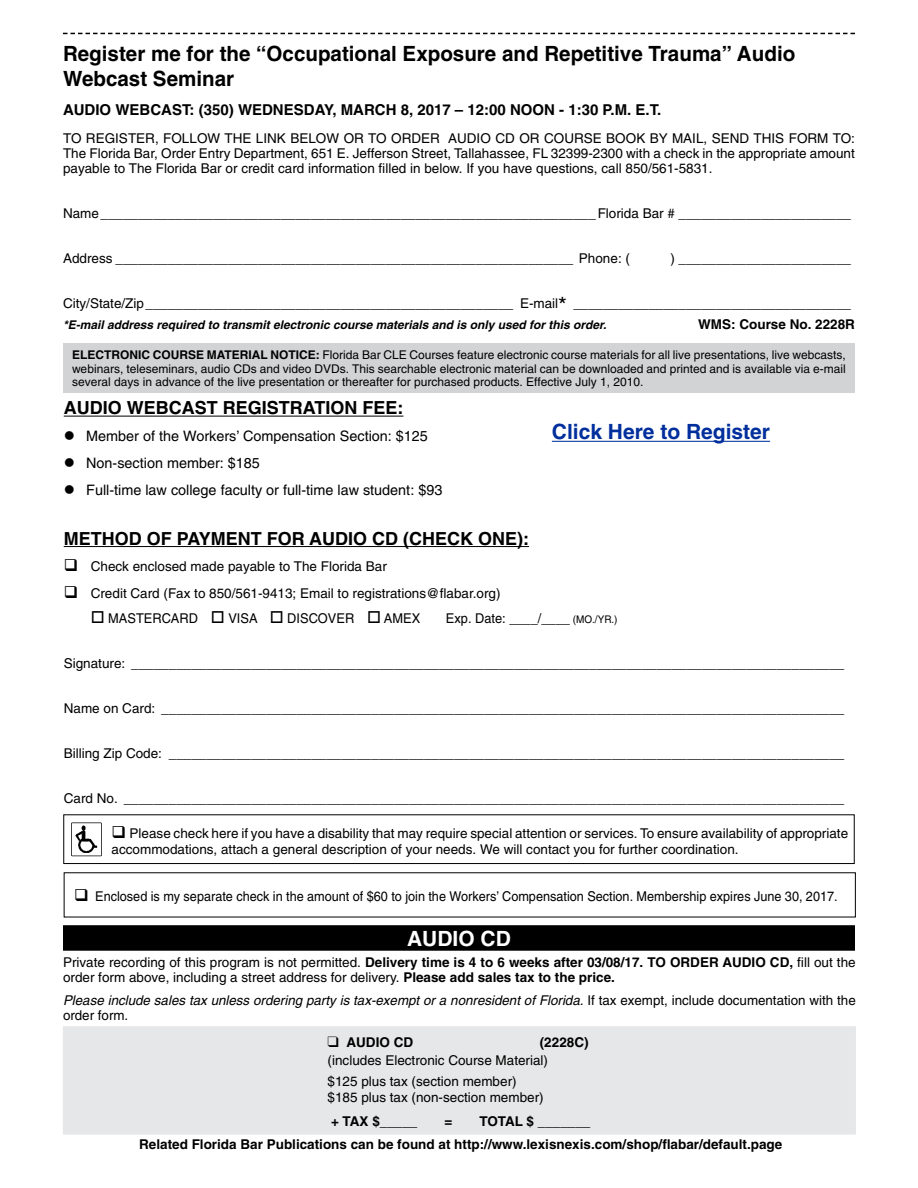
<style>
.page{position:relative;width:918px;height:1188px;background:#fff}
.page>*{position:absolute;margin:0;border:0;box-sizing:border-box;transform-origin:0 0}
.Bro19-Register_me_fo{font:700 21px/25.2px "Helvetica";color:#000}
.Bro07-lect_time{font:700 21px "Helvetica";color:#002f9d}
.Bro13-CLE_Crsebook_h{font:700 21px "Helvetica";color:#fff}
.Bro23-checkone_boxes{font:700 18px "Helvetica";color:#000}
.Bro22-RegFee_MethofP{font:700 18px "Helvetica";color:#000}
.Bro17-text9{font:700 15px "Helvetica";color:#000}
.Bro23-checkone_boxes-2{font:14.4px "Helvetica";color:#000}
.Bro17-text9-2{font:13.5px/15px "Helvetica";color:#000;text-align:justify}
.Bro-multi-name-add-c{font:13.5px "Helvetica";color:#000}
.Bro20-name-add-ctyst{font:13.5px "Helvetica";color:#000}
.Bro24-handicap{font:13.5px/16.2px "Helvetica";color:#000}
.Bro17-text9-3{font:italic 13.5px/15px "Helvetica";color:#000}
.Bro29-join_membershi{font:13.5px "Helvetica";color:#000;scale:.94 1}
.Bro23-checkone_boxes-3{font:13.5px "Helvetica";color:#000}
.Bro17-text9-4{font:700 13.5px "Helvetica";color:#000}
.Bro26-book_tape_cost{font:13.5px "Helvetica";color:#000}
.Bro23-checkone_boxes-4{font:13.5px "Helvetica";color:#000;scale:.95 1}
.Bro26-book_tape_cost-2{font:700 13.5px "Helvetica";color:#000}
.Bro21-initials_cours{font:700 13.5px "Helvetica";color:#000}
.Bro22-RegFee_MethofP-2{font:12px/13.5px "Helvetica";color:#000;text-align:justify}
.Bro21-initials_cours-2{font:italic 700 12px "Helvetica";color:#000}
.s1{font-size:22.5px}
.s2{font-weight:700}
.s3{font-size:10.5px}
.s4{font-style:normal}
</style>
<div class="page">
<div style="left:63px;top:343px;width:792px;height:49px;background:#d1d3d4"></div>
<svg style="left:63px;top:33px;width:792px;height:1px"></svg>
<div style="left:63px;top:925px;width:792px;height:26px;background:#000"></div>
<hr style="left:64px;top:416px;width:339px;height:1px;background:#000">
<hr style="left:64px;top:546px;width:465px;height:1px;background:#000">
<div style="left:63px;top:814px;width:792px;height:50px;border:1px solid #000"></div>
<div style="left:63px;top:1026px;width:793px;height:108px;background:#e6e7e8"></div>
<img style="left:71px;top:822px;width:30px;height:35px">
<hr style="left:552px;top:441px;width:218px;height:1px;background:#002f9d">
<p class="Bro19-Register_me_fo" style="left:63px;top:41px;width:734px">Register me for the “Occupational Exposure and Repetitive Trauma” Audio<br>Webcast Seminar</p>
<p class="Bro17-text9" style="left:63px;top:100px;width:600px">AUDIO WEBCAST: (350) WEDNESDAY, MARCH 8, 2017 – 12:00 NOON - 1:30 P.M. E.T.</p>
<p class="Bro17-text9-2" style="left:63px;top:131px;width:794px">TO REGISTER, FOLLOW THE LINK BELOW OR TO ORDER AUDIO CD OR COURSE BOOK BY MAIL, SEND THIS FORM TO:<br>The Florida Bar, Order Entry Department, 651 E. Jefferson Street, Tallahassee, FL 32399-2300 with a check in the appropriate amount payable to The Florida Bar or credit card information filled in below. If you have questions, call 850/561-5831.</p>
<p class="Bro20-name-add-ctyst" style="left:63px;top:206px;width:790px">Name__________________________________________________________________Florida Bar # _______________________</p>
<p class="Bro20-name-add-ctyst" style="left:63px;top:251px;width:569px">Address _____________________________________________________________ Phone: (</p>
<p class="Bro20-name-add-ctyst" style="left:671px;top:251px;width:182px">) _______________________</p>
<p class="Bro20-name-add-ctyst" style="left:63px;top:296px;width:790px">City/State/Zip_________________________________________________ E-mail<span class="s1">*</span> _____________________________________</p>
<p class="Bro21-initials_cours-2" style="left:63px;top:318px;width:545px">*E-mail address required to transmit electronic course materials and is only used for this order.</p>
<p class="Bro21-initials_cours" style="left:698px;top:316px;width:158px">WMS: Course No. 2228R</p>
<p class="Bro22-RegFee_MethofP-2" style="left:72px;top:348px;width:775px"><span class="s2">ELECTRONIC COURSE MATERIAL NOTICE:</span> Florida Bar CLE Courses feature electronic course materials for all live presentations, live webcasts, webinars, teleseminars, audio CDs and video DVDs. This searchable electronic material can be downloaded and printed and is available via e-mail several days in advance of the live presentation or thereafter for purchased products. Effective July 1, 2010.</p>
<p class="Bro22-RegFee_MethofP" style="left:64px;top:397px;width:341px">AUDIO WEBCAST REGISTRATION FEE:</p>
<p class="Bro23-checkone_boxes-2" style="left:64px;top:427px;width:366px">● Member of the Workers’ Compensation Section: $125</p>
<p class="Bro23-checkone_boxes-2" style="left:64px;top:455px;width:198px">● Non-section member: $185</p>
<p class="Bro23-checkone_boxes-2" style="left:64px;top:481px;width:380px">● Full-time law college faculty or full-time law student: $93</p>
<p class="Bro23-checkone_boxes" style="left:64px;top:527px;width:467px">METHOD OF PAYMENT FOR AUDIO CD (CHECK ONE):</p>
<p class="Bro23-checkone_boxes-3" style="left:64px;top:559px;width:325px">❑ Check enclosed made payable to The Florida Bar</p>
<p class="Bro23-checkone_boxes-3" style="left:64px;top:586px;width:438px">❑ Credit Card (Fax to 850/561-9413; Email to registrations@flabar.org)</p>
<p class="Bro23-checkone_boxes-4" style="left:91px;top:611px;width:348px">□ MASTERCARD □ VISA □ DISCOVER □ AMEX</p>
<p class="Bro23-checkone_boxes-4" style="left:446px;top:611px;width:182px">Exp. Date: ____/____ <span class="s3">(MO./YR.)</span></p>
<p class="Bro-multi-name-add-c" style="left:64px;top:656px;width:782px">Signature: _______________________________________________________________________________________________</p>
<p class="Bro-multi-name-add-c" style="left:64px;top:701px;width:782px">Name on Card: ___________________________________________________________________________________________</p>
<p class="Bro-multi-name-add-c" style="left:64px;top:746px;width:782px">Billing Zip Code: __________________________________________________________________________________________</p>
<p class="Bro-multi-name-add-c" style="left:64px;top:791px;width:782px">Card No. ________________________________________________________________________________________________</p>
<p class="Bro07-lect_time" style="left:552px;top:419px;width:220px">Click Here to Register</p>
<p class="Bro24-handicap" style="left:112px;top:825px;width:738px">❑ Please check here if you have a disability that may require special attention or services. To ensure availability of appropriate accommodations, attach a general description of your needs. We will contact you for further coordination.</p>
<p class="Bro29-join_membershi" style="left:74px;top:889px;width:814px">❑ Enclosed is my separate check in the amount of $60 to join the Workers’ Compensation Section. Membership expires June 30, 2017.</p>
<p class="Bro13-CLE_Crsebook_h" style="left:407px;top:926px;width:105px">AUDIO CD</p>
<p class="Bro17-text9-2" style="left:63px;top:955px;width:794px">Private recording of this program is not permitted. <span class="s2">Delivery time is 4 to 6 weeks after 03/08/17. TO ORDER AUDIO CD,</span> fill out the order form above, including a street address for delivery. <span class="s2">Please add sales tax to the price.</span></p>
<p class="Bro17-text9-3" style="left:63px;top:993px;width:794px">Please include sales tax unless ordering party is tax-exempt or a nonresident of Florida. <span class="s4">If tax exempt, include documentation with the order form.</span></p>
<p class="Bro26-book_tape_cost-2" style="left:328px;top:1034px;width:87px">❑ AUDIO CD</p>
<p class="Bro26-book_tape_cost-2" style="left:540px;top:1034px;width:50px">(2228C)</p>
<p class="Bro26-book_tape_cost" style="left:328px;top:1052px;width:222px">(includes Electronic Course Material)</p>
<p class="Bro26-book_tape_cost" style="left:328px;top:1073px;width:191px">$125 plus tax (section member)</p>
<p class="Bro26-book_tape_cost" style="left:328px;top:1090px;width:218px">$185 plus tax (non-section member)</p>
<p class="Bro26-book_tape_cost-2" style="left:331px;top:1113px;width:88px">+ TAX $_____</p>
<p class="Bro26-book_tape_cost-2" style="left:444px;top:1113px;width:9px">=</p>
<p class="Bro26-book_tape_cost-2" style="left:479px;top:1113px;width:113px">TOTAL $ _______</p>
<p class="Bro17-text9-4" style="left:139px;top:1136px;width:645px">Related Florida Bar Publications can be found at http://www.lexisnexis.com/shop/flabar/default.page</p>
</div>
